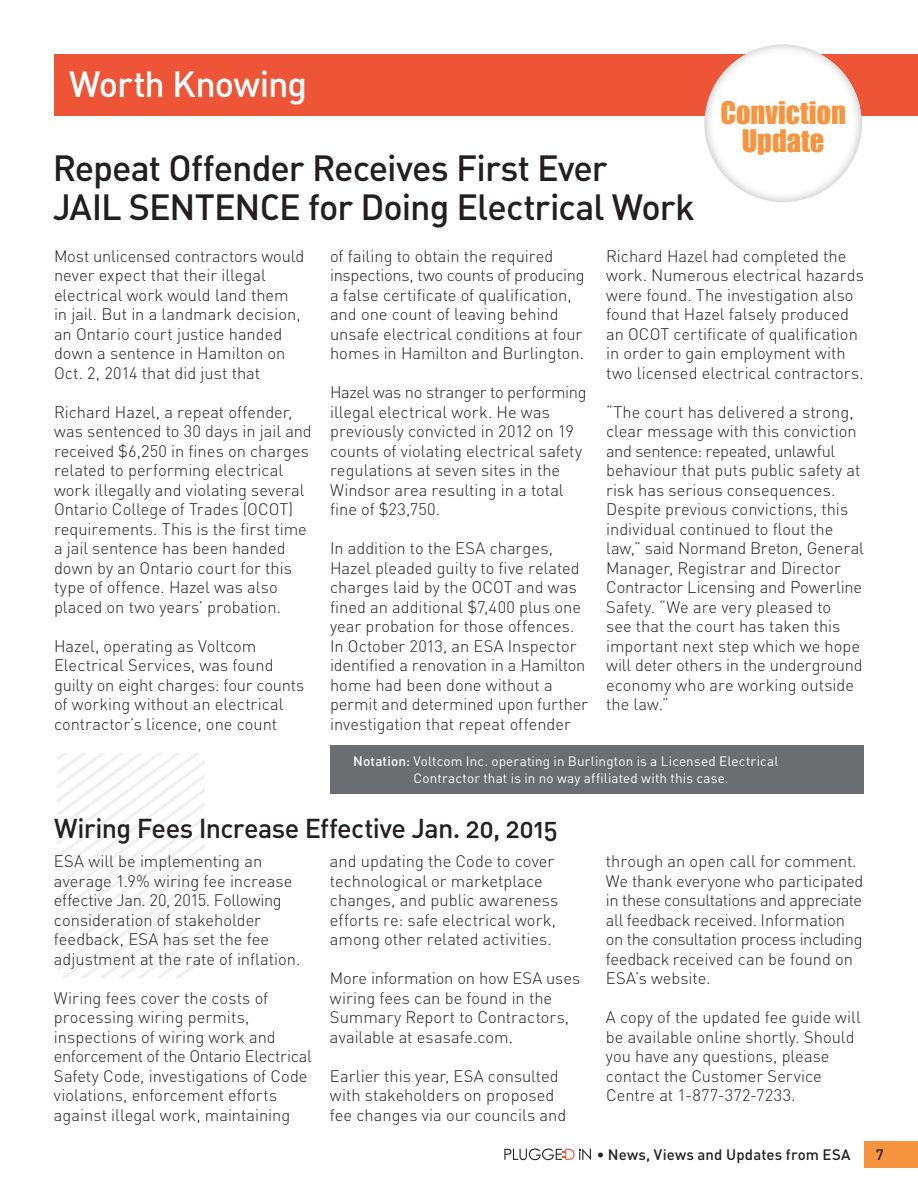
<style>
.page{position:relative;width:918px;height:1188px;background:#fff}
.page>*{position:absolute;margin:0;border:0;box-sizing:border-box;transform-origin:0 0}
.t1{font:40.5px "Century Gothic";color:#fff}
.Headlines{font:36px/39px "DIN Medium Alternate";letter-spacing:-.03em;color:#231f20}
.Headlines-2{font:36px "DIN Medium Alternate";letter-spacing:-.025em;color:#fff}
.Body_Copy{font:28.5px/28.5px "Impact";color:#f7943f;text-align:center}
.Headlines-3{font:27px "DIN Medium Alternate";letter-spacing:-.025em;color:#231f20}
.Body_Copy_NEW{font:300 16.5px/19.5px "DIN";color:#231f20}
.t2{font:500 15px "DIN";letter-spacing:.01em;color:#231f20}
.Body_Copy_NEW-2{font:13.5px/16.5px "DIN";letter-spacing:.01em;color:#fff}
.s1{font-weight:500}
</style>
<div class="page">
<svg style="left:57px;top:754px;width:147px;height:223px"></svg>
<div style="left:864px;top:1142px;width:54px;height:26px;background:#f7943f"></div>
<svg style="left:504px;top:1148px;width:87px;height:12px"></svg>
<div style="left:54px;top:54px;width:864px;height:61px;background:#ee5436"></div>
<div style="left:330px;top:746px;width:534px;height:48px;background:#6c6d70"></div>
<div style="left:704px;top:44px;width:161px;height:159px;background:#231f20;opacity:.39"></div>
<p class="Headlines-2" style="left:69px;top:61px;width:240px">Worth Knowing</p>
<p class="t1" style="left:74px;top:64px;width:406px">technically speaking</p>
<p class="Headlines" style="left:53px;top:147px;width:644px">Repeat Offender Receives First Ever<br>JAIL SENTENCE for Doing Electrical Work</p>
<p class="Body_Copy" style="left:720px;top:98px;width:127px">Conviction<br>Update</p>
<p class="Body_Copy_NEW" style="left:54px;top:246px;width:252px">Most unlicensed contractors would never expect that their illegal electrical work would land them in jail. But in a landmark decision, an Ontario court justice handed down a sentence in Hamilton on<br>Oct. 2, 2014 that did just that</p>
<p class="Body_Copy_NEW" style="left:54px;top:402px;width:259px">Richard Hazel, a repeat offender, was sentenced to 30 days in jail and received $6,250 in fines on charges related to performing electrical work illegally and violating several Ontario College of Trades (OCOT) requirements. This is the first time a jail sentence has been handed down by an Ontario court for this type of offence. Hazel was also placed on two years’ probation.</p>
<p class="Body_Copy_NEW" style="left:54px;top:636px;width:252px">Hazel, operating as Voltcom<br>Electrical Services, was found guilty on eight charges: four counts of working without an electrical contractor’s licence, one count</p>
<p class="Body_Copy_NEW" style="left:330px;top:246px;width:256px">of failing to obtain the required inspections, two counts of producing a false certificate of qualification, and one count of leaving behind unsafe electrical conditions at four homes in Hamilton and Burlington.</p>
<p class="Body_Copy_NEW" style="left:330px;top:382px;width:258px">Hazel was no stranger to performing illegal electrical work. He was previously convicted in 2012 on 19 counts of violating electrical safety regulations at seven sites in the<br>Windsor area resulting in a total fine of $23,750.</p>
<p class="Body_Copy_NEW" style="left:330px;top:538px;width:253px">In addition to the ESA charges, Hazel pleaded guilty to five related charges laid by the OCOT and was fined an additional $7,400 plus one year probation for those offences.</p>
<p class="Body_Copy_NEW" style="left:330px;top:636px;width:259px">In October 2013, an ESA Inspector identified a renovation in a Hamilton home had been done without a permit and determined upon further investigation that repeat offender</p>
<p class="Body_Copy_NEW" style="left:606px;top:246px;width:259px">Richard Hazel had completed the work. Numerous electrical hazards were found. The investigation also found that Hazel falsely produced an OCOT certificate of qualification in order to gain employment with two licensed electrical contractors.</p>
<p class="Body_Copy_NEW" style="left:606px;top:402px;width:259px">“The court has delivered a strong, clear message with this conviction and sentence: repeated, unlawful behaviour that puts public safety at risk has serious consequences.<br>Despite previous convictions, this individual continued to flout the law,” said Normand Breton, General<br>Manager, Registrar and Director<br>Contractor Licensing and Powerline<br>Safety. “We are very pleased to<br>see that the court has taken this important next step which we hope will deter others in the underground economy who are working outside the law.”</p>
<p class="Body_Copy_NEW-2" style="left:414px;top:753px;width:366px;text-indent:-60px"><span class="s1">Notation:</span> Voltcom Inc. operating in Burlington is a Licensed Electrical<br>Contractor that is in no way affiliated with this case.</p>
<p class="Headlines-3" style="left:54px;top:811px;width:506px">Wiring Fees Increase Effective Jan. 20, 2015</p>
<p class="Body_Copy_NEW" style="left:54px;top:851px;width:248px">ESA will be implementing an average 1.9% wiring fee increase effective Jan. 20, 2015. Following consideration of stakeholder feedback, ESA has set the fee adjustment at the rate of inflation.</p>
<p class="Body_Copy_NEW" style="left:54px;top:988px;width:259px">Wiring fees cover the costs of processing wiring permits, inspections of wiring work and enforcement of the Ontario Electrical Safety Code, investigations of Code violations, enforcement efforts against illegal work, maintaining</p>
<p class="Body_Copy_NEW" style="left:330px;top:852px;width:230px">and updating the Code to cover technological or marketplace changes, and public awareness efforts re: safe electrical work, among other related activities.</p>
<p class="Body_Copy_NEW" style="left:330px;top:969px;width:252px">More information on how ESA uses wiring fees can be found in the<br>Summary Report to Contractors, available at esasafe.com.</p>
<p class="Body_Copy_NEW" style="left:330px;top:1066px;width:238px">Earlier this year, ESA consulted with stakeholders on proposed fee changes via our councils and</p>
<p class="Body_Copy_NEW" style="left:606px;top:852px;width:259px">through an open call for comment.<br>We thank everyone who participated in these consultations and appreciate all feedback received. Information on the consultation process including feedback received can be found on ESA’s website.</p>
<p class="Body_Copy_NEW" style="left:606px;top:1008px;width:256px">A copy of the updated fee guide will be available online shortly. Should you have any questions, please contact the Customer Service<br>Centre at 1-877-372-7233.</p>
<p class="t2" style="left:597px;top:1145px;width:255px">• News, Views and Updates from ESA</p>
<p class="t2" style="left:876px;top:1145px;width:9px">7</p>
</div>
